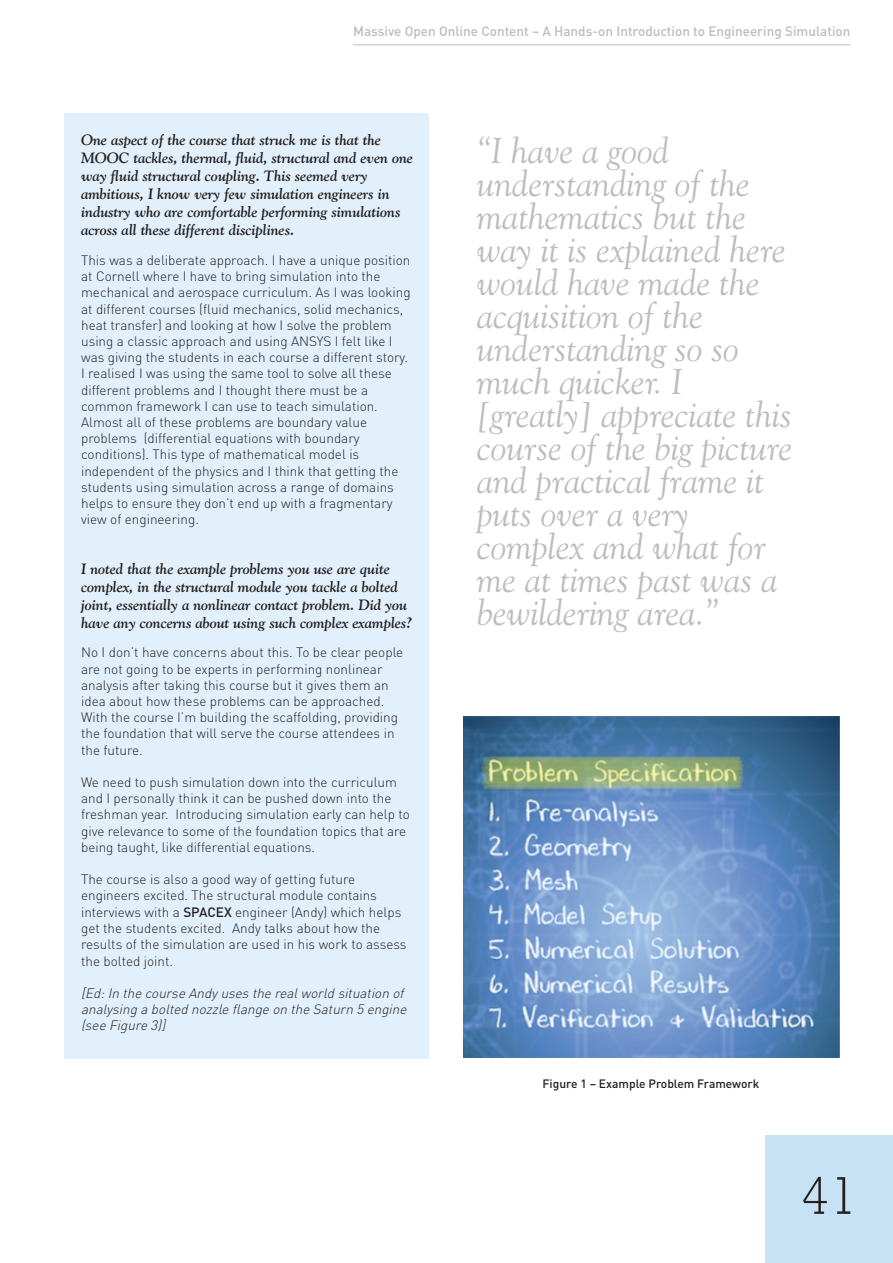
<style>
.page{position:relative;width:893px;height:1263px;background:#fff}
.page>*{position:absolute;margin:0;border:0;box-sizing:border-box;transform-origin:0 0}
.t1{font:300 54px "Rockwell";color:#231f20}
.t2{font:italic 36px/33px "Goudy Old Style BT";color:#bcbdc0}
.t3{font:italic 700 15px/18px "Goudy Old Style BT";color:#231f20}
.t4{font:300 13.5px/16.2px "DIN";color:#231f20}
.t5{font:italic 300 13.5px/16.2px "DIN";color:#231f20}
.t6{font:500 13.5px "DIN";color:#bcbdc0}
.t7{font:500 12px "DIN";color:#231f20}
.s1{font-weight:500}
</style>
<div class="page">
<div style="left:765px;top:1135px;width:128px;height:128px;background:#c7e2f5"></div>
<div style="left:64px;top:113px;width:364px;height:945px;background:#e1f0fa"></div>
<img style="left:464px;top:717px;width:375px;height:340px">
<hr style="left:353px;top:45px;width:497px;height:1px;background:#bcbdc0">
<p class="t6" style="left:353px;top:24px;width:499px">Massive Open Online Content – A Hands-on Introduction to Engineering Simulation</p>
<p class="t3" style="left:81px;top:132px;width:333px">One aspect of the course that struck me is that the MOOC tackles, thermal, fluid, structural and even one way fluid structural coupling. This seemed very ambitious, I know very few simulation engineers in industry who are comfortable performing simulations across all these different disciplines.</p>
<p class="t4" style="left:81px;top:252px;width:331px">This was a deliberate approach. I have a unique position at Cornell where I have to bring simulation into the mechanical and aerospace curriculum. As I was looking at different courses (fluid mechanics, solid mechanics, heat transfer) and looking at how I solve the problem using a classic approach and using ANSYS I felt like I was giving the students in each course a different story.<br>I realised I was using the same tool to solve all these different problems and I thought there must be a common framework I can use to teach simulation.<br>Almost all of these problems are boundary value problems (differential equations with boundary conditions). This type of mathematical model is independent of the physics and I think that getting the students using simulation across a range of domains helps to ensure they don’t end up with a fragmentary view of engineering.</p>
<p class="t3" style="left:81px;top:560px;width:333px">I noted that the example problems you use are quite complex, in the structural module you tackle a bolted joint, essentially a nonlinear contact problem. Did you have any concerns about using such complex examples?</p>
<p class="t4" style="left:81px;top:645px;width:324px">No I don’t have concerns about this. To be clear people are not going to be experts in performing nonlinear analysis after taking this course but it gives them an idea about how these problems can be approached.<br>With the course I’m building the scaffolding, providing the foundation that will serve the course attendees in the future.</p>
<p class="t4" style="left:81px;top:774px;width:330px">We need to push simulation down into the curriculum and I personally think it can be pushed down into the freshman year. Introducing simulation early can help to give relevance to some of the foundation topics that are being taught, like differential equations.</p>
<p class="t4" style="left:81px;top:871px;width:327px">The course is also a good way of getting future engineers excited. The structural module contains interviews with a <span class="s1">SPACEX</span> engineer (Andy) which helps get the students excited. Andy talks about how the results of the simulation are used in his work to assess the bolted joint.</p>
<p class="t5" style="left:81px;top:985px;width:330px">[Ed: In the course Andy uses the real world situation of analysing a bolted nozzle flange on the Saturn 5 engine (see Figure 3)]</p>
<p class="t2" style="left:477px;top:137px;width:317px">“I have a good understanding of the mathematics but the way it is explained here would have made the acquisition of the understanding so so much quicker. I [greatly] appreciate this course of the big picture and practical frame it puts over a very complex and what for me at times past was a bewildering area.”</p>
<p class="t7" style="left:543px;top:1076px;width:218px">Figure 1 – Example Problem Framework</p>
<h1 class="t1" style="left:800px;top:1177px;width:59px">41</h1>
</div>
